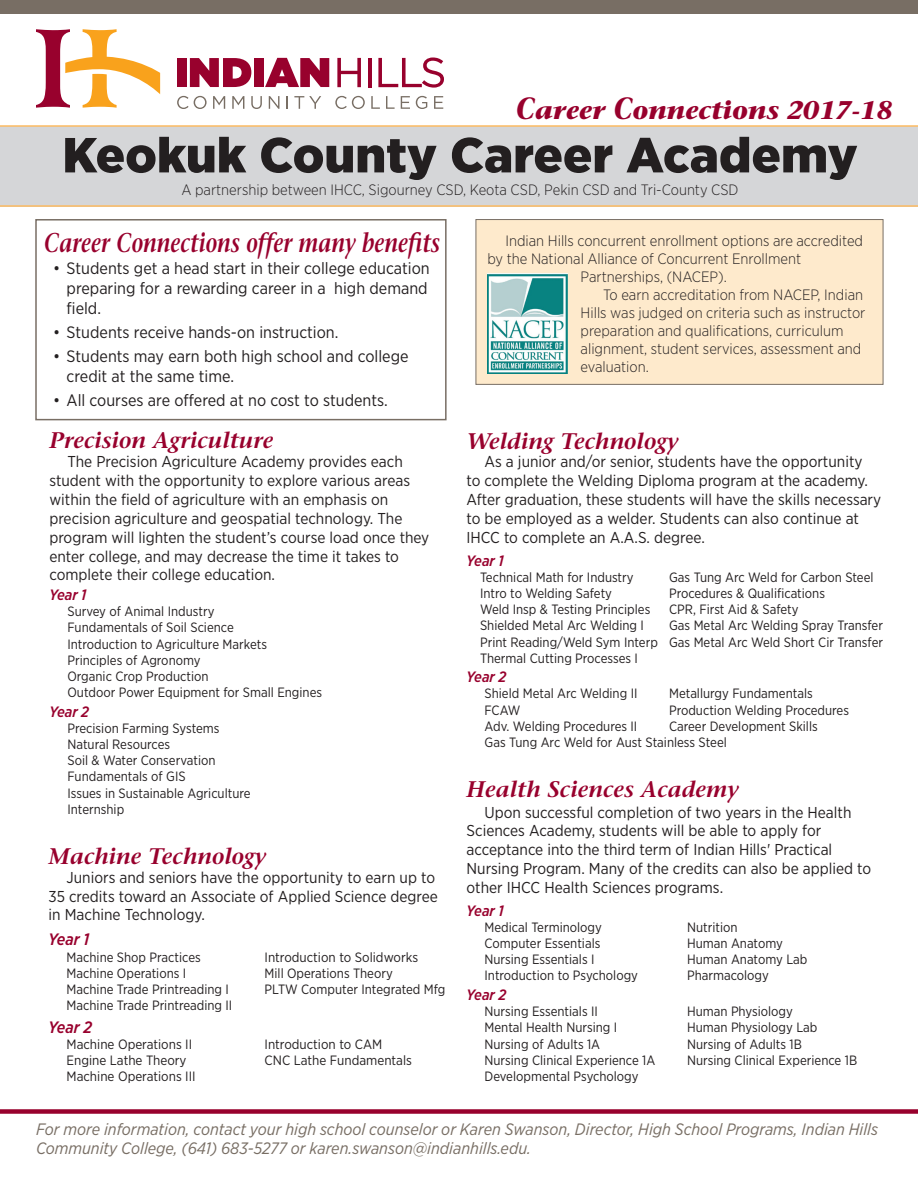
<style>
.page{position:relative;width:918px;height:1188px;background:#fff}
.page>*{position:absolute;margin:0;border:0;box-sizing:border-box;transform-origin:0 0}
.t1{font:900 49.2px "Gotham Narrow";color:#231f20;scale:1.12 1}
.t2{font:italic 600 27.15px "Stone Serif Std";color:#98012d;scale:.78 1}
.t3{font:italic 700 25.5px "Stone Serif Std";color:#98012d}
.t4{font:italic 600 22.5px "Stone Serif Std";color:#98012d}
.t5{font:16.5px/19.8px "Gotham Narrow";color:#231f20}
.t6{font:italic 16.5px/19.8px "Gotham Narrow";color:#786e64}
.t7{font:italic 500 16.5px "Gotham Narrow";color:#98012d}
.t8{font:15.75px/18.9px "Gotham Narrow";color:#231f20}
.t9{font:300 15px/18px "Gotham Narrow";color:#231f20}
.t10{font:italic 500 15px "Gotham Narrow";color:#98012d}
.t11{font:13.5px "Gotham Narrow";color:#231f20}
.s1{font-size:30.6px}
</style>
<div class="page">
<div style="left:476px;top:219px;width:407px;height:166px;background:#feeacc;border:1px solid #786e64"></div>
<div style="left:0;top:125px;width:918px;height:82px;background:#d5d6d8"></div>
<div style="left:177px;top:58px;width:9px;height:29px;background:#98012d"></div>
<svg style="left:190px;top:58px;width:61px;height:29px"></svg>
<div style="left:254px;top:58px;width:10px;height:29px;background:#98012d"></div>
<svg style="left:265px;top:58px;width:64px;height:29px"></svg>
<svg style="left:337px;top:58px;width:24px;height:29px"></svg>
<hr style="left:368px;top:58px;width:3px;height:29px;background:#98012d">
<svg style="left:378px;top:57px;width:66px;height:31px"></svg>
<svg style="left:177px;top:96px;width:30px;height:13px"></svg>
<svg style="left:213px;top:96px;width:12px;height:13px"></svg>
<svg style="left:232px;top:96px;width:12px;height:13px"></svg>
<svg style="left:251px;top:96px;width:11px;height:13px"></svg>
<svg style="left:269px;top:96px;width:10px;height:13px"></svg>
<svg style="left:287px;top:96px;width:1px;height:13px"></svg>
<svg style="left:294px;top:96px;width:27px;height:13px"></svg>
<svg style="left:335px;top:96px;width:30px;height:13px"></svg>
<svg style="left:371px;top:96px;width:9px;height:13px"></svg>
<svg style="left:386px;top:96px;width:9px;height:13px"></svg>
<svg style="left:401px;top:96px;width:9px;height:13px"></svg>
<svg style="left:416px;top:96px;width:11px;height:13px"></svg>
<svg style="left:434px;top:96px;width:9px;height:13px"></svg>
<svg style="left:36px;top:29px;width:124px;height:79px"></svg>
<div style="left:0;top:0;width:918px;height:13px;background:#786e64"></div>
<div style="left:0;top:1109px;width:918px;height:5px;background:#98012d"></div>
<img style="left:487px;top:274px;width:80px;height:100px">
<div style="left:35px;top:219px;width:412px;height:201px;border:2px solid #786e64"></div>
<p class="t3" style="left:516px;top:94px;width:378px"><span class="s1">C</span>areer <span class="s1">C</span>onnections 2017-18</p>
<p class="t1" style="left:62px;top:123px;width:712px">Keokuk County Career Academy</p>
<p class="t9" style="left:181px;top:180px;width:559px">A partnership between IHCC, Sigourney CSD, Keota CSD, Pekin CSD and Tri-County CSD</p>
<p class="t2" style="left:44px;top:226px;width:509px">Career Connections offer many benefits</p>
<p class="t5" style="left:67px;top:258px;width:365px;text-indent:-14px">• Students get a head start in their college education preparing for a rewarding career in a high demand field.</p>
<p class="t5" style="left:53px;top:322px;width:287px">• Students receive hands-on instruction.</p>
<p class="t5" style="left:67px;top:346px;width:343px;text-indent:-14px">• Students may earn both high school and college credit at the same time.</p>
<p class="t5" style="left:53px;top:390px;width:336px">• All courses are offered at no cost to students.</p>
<p class="t9" style="left:505px;top:231px;width:359px">Indian Hills concurrent enrollment options are accredited</p>
<p class="t9" style="left:487px;top:249px;width:315px">by the National Alliance of Concurrent Enrollment</p>
<p class="t9" style="left:581px;top:267px;width:148px">Partnerships, (NACEP).</p>
<p class="t9" style="left:581px;top:285px;width:286px;text-indent:22px">To earn accreditation from NACEP, Indian Hills was judged on criteria such as instructor preparation and qualifications, curriculum alignment, student services, assessment and evaluation.</p>
<p class="t4" style="left:49px;top:427px;width:226px">Precision Agriculture</p>
<p class="t8" style="left:49px;top:452px;width:381px;text-indent:18px">The Precision Agriculture Academy provides each student with the opportunity to explore various areas within the field of agriculture with an emphasis on precision agriculture and geospatial technology. The program will lighten the student’s course load once they enter college, and may decrease the time it takes to complete their college education.</p>
<p class="t10" style="left:49px;top:585px;width:39px">Year 1</p>
<p class="t11" style="left:67px;top:603px;width:149px">Survey of Animal Industry</p>
<p class="t11" style="left:67px;top:619px;width:168px">Fundamentals of Soil Science</p>
<p class="t11" style="left:67px;top:635px;width:201px">Introduction to Agriculture Markets</p>
<p class="t11" style="left:67px;top:652px;width:135px">Principles of Agronomy</p>
<p class="t11" style="left:67px;top:668px;width:143px">Organic Crop Production</p>
<p class="t11" style="left:67px;top:684px;width:256px">Outdoor Power Equipment for Small Engines</p>
<p class="t10" style="left:49px;top:702px;width:41px">Year 2</p>
<p class="t11" style="left:67px;top:720px;width:154px">Precision Farming Systems</p>
<p class="t11" style="left:67px;top:736px;width:104px">Natural Resources</p>
<p class="t11" style="left:67px;top:752px;width:150px">Soil &amp; Water Conservation</p>
<p class="t11" style="left:67px;top:768px;width:120px">Fundamentals of GIS</p>
<p class="t11" style="left:67px;top:785px;width:185px">Issues in Sustainable Agriculture</p>
<p class="t11" style="left:67px;top:801px;width:58px">Internship</p>
<p class="t4" style="left:49px;top:843px;width:219px">Machine Technology</p>
<p class="t8" style="left:49px;top:867px;width:391px;text-indent:18px">Juniors and seniors have the opportunity to earn up to<br>35 credits toward an Associate of Applied Science degree in Machine Technology.</p>
<p class="t7" style="left:49px;top:929px;width:43px">Year 1</p>
<p class="t11" style="left:67px;top:949px;width:136px">Machine Shop Practices</p>
<p class="t11" style="left:265px;top:949px;width:155px">Introduction to Solidworks</p>
<p class="t11" style="left:67px;top:965px;width:121px">Machine Operations I</p>
<p class="t11" style="left:265px;top:965px;width:130px">Mill Operations Theory</p>
<p class="t11" style="left:67px;top:981px;width:164px">Machine Trade Printreading I</p>
<p class="t11" style="left:265px;top:981px;width:182px">PLTW Computer Integrated Mfg</p>
<p class="t11" style="left:67px;top:997px;width:167px">Machine Trade Printreading II</p>
<p class="t7" style="left:49px;top:1017px;width:45px">Year 2</p>
<p class="t11" style="left:67px;top:1036px;width:127px">Machine Operations II</p>
<p class="t11" style="left:265px;top:1036px;width:119px">Introduction to CAM</p>
<p class="t11" style="left:67px;top:1052px;width:121px">Engine Lathe Theory</p>
<p class="t11" style="left:265px;top:1052px;width:149px">CNC Lathe Fundamentals</p>
<p class="t11" style="left:67px;top:1068px;width:131px">Machine Operations III</p>
<p class="t4" style="left:467px;top:428px;width:214px">Welding Technology</p>
<p class="t8" style="left:467px;top:452px;width:416px;text-indent:18px">As a junior and/or senior, students have the opportunity<br>to complete the Welding Diploma program at the academy.<br>After graduation, these students will have the skills necessary to be employed as a welder. Students can also continue at IHCC to complete an A.A.S. degree.</p>
<p class="t10" style="left:467px;top:551px;width:39px">Year 1</p>
<p class="t11" style="left:480px;top:569px;width:155px">Technical Math for Industry</p>
<p class="t11" style="left:669px;top:569px;width:206px">Gas Tung Arc Weld for Carbon Steel</p>
<p class="t11" style="left:480px;top:585px;width:133px">Intro to Welding Safety</p>
<p class="t11" style="left:669px;top:585px;width:158px">Procedures &amp; Qualifications</p>
<p class="t11" style="left:480px;top:601px;width:172px">Weld Insp &amp; Testing Principles</p>
<p class="t11" style="left:669px;top:601px;width:131px">CPR, First Aid &amp; Safety</p>
<p class="t11" style="left:480px;top:617px;width:165px">Shielded Metal Arc Welding I</p>
<p class="t11" style="left:669px;top:617px;width:215px">Gas Metal Arc Welding Spray Transfer</p>
<p class="t11" style="left:480px;top:633px;width:405px">Print Reading/Weld Sym Interp Gas Metal Arc Weld Short Cir Transfer</p>
<p class="t11" style="left:480px;top:650px;width:159px">Thermal Cutting Processes I</p>
<p class="t10" style="left:467px;top:668px;width:41px">Year 2</p>
<p class="t11" style="left:485px;top:685px;width:154px">Shield Metal Arc Welding II</p>
<p class="t11" style="left:669px;top:685px;width:145px">Metallurgy Fundamentals</p>
<p class="t11" style="left:485px;top:702px;width:37px">FCAW</p>
<p class="t11" style="left:669px;top:702px;width:182px">Production Welding Procedures</p>
<p class="t11" style="left:485px;top:718px;width:154px">Adv. Welding Procedures II</p>
<p class="t11" style="left:669px;top:718px;width:150px">Career Development Skills</p>
<p class="t11" style="left:485px;top:734px;width:244px">Gas Tung Arc Weld for Aust Stainless Steel</p>
<p class="t4" style="left:467px;top:776px;width:274px">Health Sciences Academy</p>
<p class="t8" style="left:467px;top:802px;width:406px;text-indent:18px">Upon successful completion of two years in the Health Sciences Academy, students will be able to apply for acceptance into the third term of Indian Hills' Practical Nursing Program. Many of the credits can also be applied to other IHCC Health Sciences programs.</p>
<p class="t10" style="left:467px;top:901px;width:39px">Year 1</p>
<p class="t11" style="left:485px;top:919px;width:119px">Medical Terminology</p>
<p class="t11" style="left:687px;top:919px;width:52px">Nutrition</p>
<p class="t11" style="left:485px;top:935px;width:117px">Computer Essentials</p>
<p class="t11" style="left:687px;top:935px;width:97px">Human Anatomy</p>
<p class="t11" style="left:485px;top:951px;width:111px">Nursing Essentials I</p>
<p class="t11" style="left:687px;top:951px;width:122px">Human Anatomy Lab</p>
<p class="t11" style="left:485px;top:967px;width:155px">Introduction to Psychology</p>
<p class="t11" style="left:687px;top:967px;width:83px">Pharmacology</p>
<p class="t10" style="left:467px;top:985px;width:41px">Year 2</p>
<p class="t11" style="left:485px;top:1003px;width:115px">Nursing Essentials II</p>
<p class="t11" style="left:687px;top:1003px;width:107px">Human Physiology</p>
<p class="t11" style="left:485px;top:1019px;width:134px">Mental Health Nursing I</p>
<p class="t11" style="left:687px;top:1019px;width:132px">Human Physiology Lab</p>
<p class="t11" style="left:485px;top:1035px;width:117px">Nursing of Adults 1A</p>
<p class="t11" style="left:687px;top:1035px;width:116px">Nursing of Adults 1B</p>
<p class="t11" style="left:485px;top:1052px;width:172px">Nursing Clinical Experience 1A</p>
<p class="t11" style="left:687px;top:1052px;width:172px">Nursing Clinical Experience 1B</p>
<p class="t11" style="left:485px;top:1068px;width:156px">Developmental Psychology</p>
<p class="t6" style="left:36px;top:1119px;width:844px">For more information, contact your high school counselor or Karen Swanson, Director, High School Programs, Indian Hills<br>Community College, (641) 683-5277 or karen.swanson@indianhills.edu.</p>
</div>
